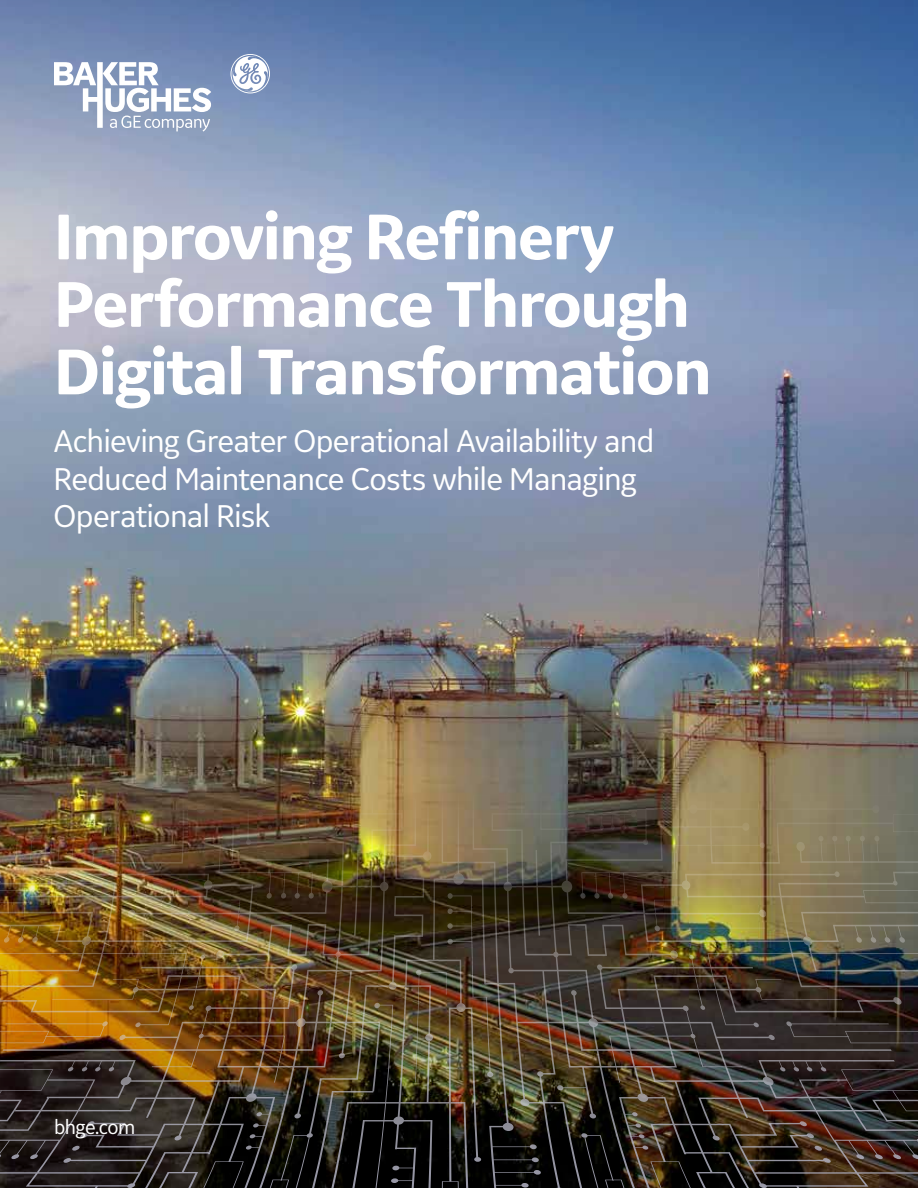
<style>
.page{position:relative;width:918px;height:1188px;background:#fff}
.page>*{position:absolute;margin:0;border:0;box-sizing:border-box;transform-origin:0 0}
.t1{font:700 67.5px/67.5px "GE Inspira Sans";letter-spacing:-.03em;color:#fff}
.t2{font:33px/37.5px "GE Inspira Sans";letter-spacing:-.025em;color:#fff}
.t3{font:21px "GE Inspira Sans";letter-spacing:-.025em;color:#fff}
</style>
<div class="page">
<img style="left:0;top:312px;width:918px;height:65px">
<svg style="left:0;top:0;width:918px;height:312px;background:#7992b9"></svg>
<svg style="left:0;top:369px;width:80px;height:8px"></svg>
<svg style="left:117px;top:346px;width:85px;height:31px;background:#9ba8bf"></svg>
<svg style="left:814px;top:369px;width:104px;height:8px"></svg>
<div style="left:692px;top:346px;width:85px;height:31px;background:#8d9ebc"></div>
<img style="left:0;top:377px;width:918px;height:465px">
<img style="left:0;top:842px;width:918px;height:346px">
<svg style="left:54px;top:54px;width:216px;height:77px"></svg>
<h1 class="t1" style="left:54px;top:201px;width:660px">Improving Refinery<br>Performance Through<br>Digital Transformation</h1>
<p class="t2" style="left:54px;top:421px;width:602px">Achieving Greater Operational Availability and<br>Reduced Maintenance Costs while Managing<br>Operational Risk</p>
<p class="t3" style="left:54px;top:1114px;width:83px">bhge.com</p>
</div>
